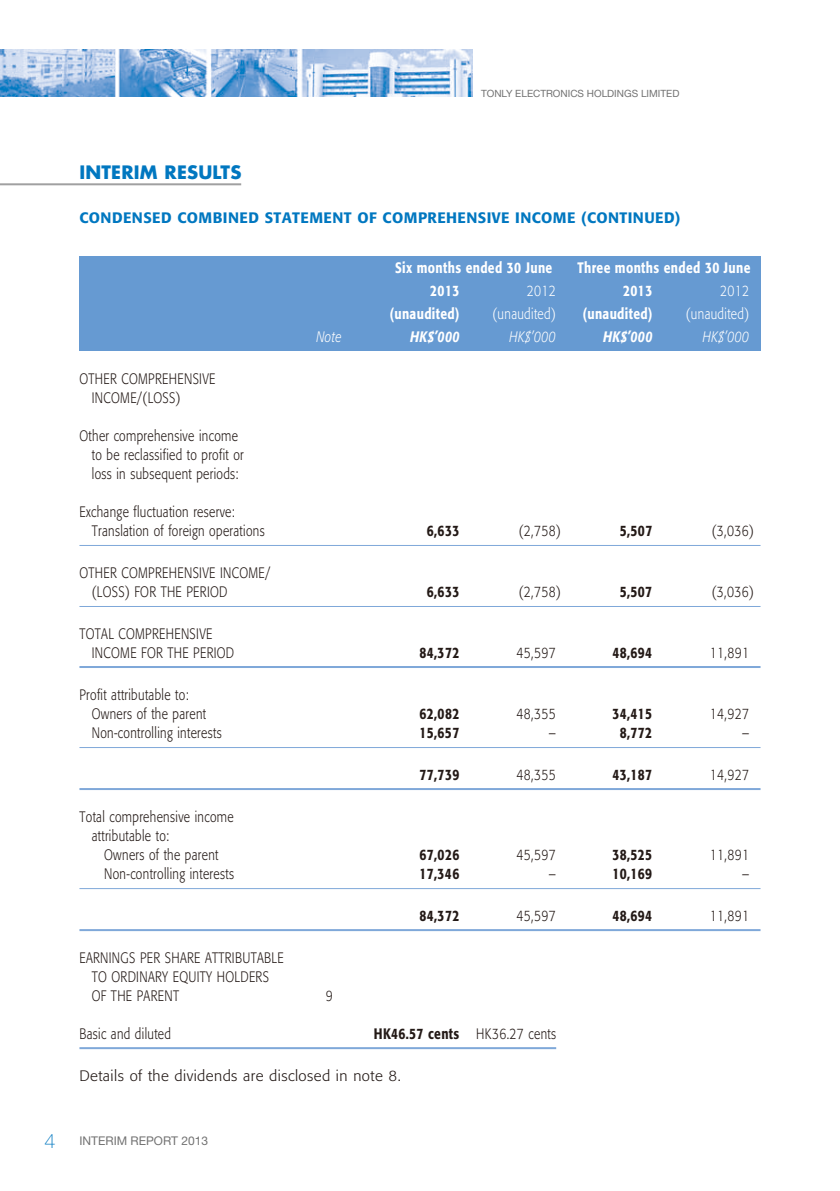
<style>
.page{position:relative;width:840px;height:1191px;background:#fff}
.page>*{position:absolute;margin:0;border:0;box-sizing:border-box;transform-origin:0 0}
.t1{font:700 18px "Futura Std";letter-spacing:.01em;color:#0077c0}
.t2{font:300 15px/19px "Formata";letter-spacing:.03em;color:#231916;scale:.8 1}
.t3{font:500 15px "Formata";letter-spacing:.03em;color:#231916;scale:.8 1}
.t4{font:500 15px "Formata";letter-spacing:.03em;color:#fff;scale:.8 1}
.t5{font:500 15px "Formata";letter-spacing:.03em;color:#0077c0}
.t6{font:300 15px "Formata";letter-spacing:.03em;color:#231916}
.t7{font:300 15px "Formata";letter-spacing:.03em;color:#fff;scale:.8 1}
.t8{font:italic 300 15px "Formata";letter-spacing:.03em;color:#fff;scale:.8 1}
.t9{font:italic 500 15px "Formata";letter-spacing:.03em;color:#fff;scale:.8 1}
.t10{font:12px "Helvetica Neue LT Std";color:#727272}
.t11{font:10px "Helvetica Neue LT Std";color:#727272}
.s1{font-weight:300}
.s2{font-weight:100;font-size:20px;color:#0077c0}
</style>
<div class="page">
<hr style="left:0;top:183px;width:241px;height:2px;background:#a0a0a1">
<img style="left:0;top:49px;width:472px;height:48px">
<div style="left:79px;top:256px;width:681px;height:94px;background:#669ad2"></div>
<hr style="left:79px;top:545px;width:681px;height:1px;background:#7fa8d9">
<hr style="left:79px;top:606px;width:681px;height:1px;background:#7fa8d9">
<hr style="left:79px;top:666px;width:681px;height:2px;background:#7fa8d9">
<hr style="left:79px;top:747px;width:681px;height:1px;background:#7fa8d9">
<hr style="left:79px;top:788px;width:681px;height:2px;background:#7fa8d9">
<hr style="left:79px;top:888px;width:681px;height:1px;background:#7fa8d9">
<hr style="left:79px;top:929px;width:681px;height:2px;background:#7fa8d9">
<hr style="left:79px;top:1047px;width:477px;height:2px;background:#7fa8d9">
<p class="t1" style="left:79px;top:160px;width:163px">INTERIM RESULTS</p>
<p class="t11" style="left:480px;top:87px;width:200px">TONLY ELECTRONICS HOLDINGS LIMITED</p>
<p class="t5" style="left:79px;top:208px;width:602px">CONDENSED COMBINED STATEMENT OF COMPREHENSIVE INCOME (CONTINUED)</p>
<p class="t4" style="left:395px;top:258px;width:198px">Six months ended 30 June</p>
<p class="t4" style="left:577px;top:258px;width:217px">Three months ended 30 June</p>
<p class="t4" style="left:430px;top:281px;width:38px">2013</p>
<p class="t7" style="left:526px;top:282px;width:38px">2012</p>
<p class="t4" style="left:623px;top:281px;width:38px">2013</p>
<p class="t7" style="left:719px;top:282px;width:38px">2012</p>
<p class="t4" style="left:389px;top:304px;width:88px">(unaudited)</p>
<p class="t7" style="left:492px;top:305px;width:81px">(unaudited)</p>
<p class="t4" style="left:582px;top:304px;width:88px">(unaudited)</p>
<p class="t7" style="left:685px;top:305px;width:81px">(unaudited)</p>
<p class="t8" style="left:316px;top:327px;width:33px">Note</p>
<p class="t9" style="left:410px;top:327px;width:63px">HK$’000</p>
<p class="t8" style="left:509px;top:327px;width:59px">HK$’000</p>
<p class="t9" style="left:603px;top:327px;width:63px">HK$’000</p>
<p class="t8" style="left:702px;top:327px;width:59px">HK$’000</p>
<p class="t2" style="left:92px;top:369px;width:156px;text-indent:-12px">OTHER COMPREHENSIVE<br>INCOME/(LOSS)</p>
<p class="t2" style="left:92px;top:426px;width:191px;text-indent:-12px">Other comprehensive income to be reclassified to profit or loss in subsequent periods:</p>
<p class="t2" style="left:92px;top:502px;width:217px;text-indent:-12px">Exchange fluctuation reserve:<br>Translation of foreign operations</p>
<p class="t3" style="left:426px;top:521px;width:42px">6,633</p>
<p class="t2" style="left:518px;top:521px;width:54px">(2,758)</p>
<p class="t3" style="left:619px;top:521px;width:42px">5,507</p>
<p class="t2" style="left:711px;top:521px;width:54px">(3,036)</p>
<p class="t2" style="left:92px;top:563px;width:225px;text-indent:-12px">OTHER COMPREHENSIVE INCOME/ (LOSS) FOR THE PERIOD</p>
<p class="t2" style="left:92px;top:624px;width:179px;text-indent:-12px">TOTAL COMPREHENSIVE<br>INCOME FOR THE PERIOD</p>
<p class="t2" style="left:92px;top:685px;width:144px;text-indent:-12px">Profit attributable to:<br>Owners of the parent</p>
<p class="t3" style="left:426px;top:582px;width:42px">6,633</p>
<p class="t2" style="left:518px;top:582px;width:54px">(2,758)</p>
<p class="t3" style="left:619px;top:582px;width:42px">5,507</p>
<p class="t2" style="left:711px;top:582px;width:54px">(3,036)</p>
<p class="t3" style="left:419px;top:643px;width:51px">84,372</p>
<p class="t2" style="left:516px;top:643px;width:51px">45,597</p>
<p class="t3" style="left:612px;top:643px;width:51px">48,694</p>
<p class="t2" style="left:709px;top:643px;width:51px">11,891</p>
<p class="t3" style="left:419px;top:704px;width:51px">62,082</p>
<p class="t2" style="left:516px;top:704px;width:51px">48,355</p>
<p class="t3" style="left:612px;top:704px;width:51px">34,415</p>
<p class="t2" style="left:709px;top:704px;width:51px">14,927</p>
<p class="t2" style="left:92px;top:723px;width:164px">Non-controlling interests</p>
<p class="t3" style="left:419px;top:723px;width:51px">15,657</p>
<p class="t2" style="left:548px;top:723px;width:10px">–</p>
<p class="t3" style="left:619px;top:723px;width:42px">8,772</p>
<p class="t2" style="left:741px;top:723px;width:10px">–</p>
<p class="t3" style="left:419px;top:765px;width:51px">77,739</p>
<p class="t2" style="left:516px;top:765px;width:51px">48,355</p>
<p class="t3" style="left:612px;top:765px;width:51px">43,187</p>
<p class="t2" style="left:709px;top:765px;width:51px">14,927</p>
<p class="t2" style="left:92px;top:807px;width:179px;text-indent:-12px">Total comprehensive income attributable to:</p>
<p class="t2" style="left:104px;top:845px;width:144px">Owners of the parent</p>
<p class="t3" style="left:419px;top:845px;width:51px">67,026</p>
<p class="t2" style="left:516px;top:845px;width:51px">45,597</p>
<p class="t3" style="left:612px;top:845px;width:51px">38,525</p>
<p class="t2" style="left:709px;top:845px;width:51px">11,891</p>
<p class="t2" style="left:104px;top:864px;width:164px">Non-controlling interests</p>
<p class="t3" style="left:419px;top:864px;width:51px">17,346</p>
<p class="t2" style="left:548px;top:864px;width:10px">–</p>
<p class="t3" style="left:612px;top:864px;width:51px">10,169</p>
<p class="t2" style="left:741px;top:864px;width:10px">–</p>
<p class="t3" style="left:419px;top:906px;width:51px">84,372</p>
<p class="t2" style="left:516px;top:906px;width:51px">45,597</p>
<p class="t3" style="left:612px;top:906px;width:51px">48,694</p>
<p class="t2" style="left:709px;top:906px;width:51px">11,891</p>
<p class="t2" style="left:92px;top:948px;width:241px;text-indent:-12px">EARNINGS PER SHARE ATTRIBUTABLE<br>TO ORDINARY EQUITY HOLDERS<br>OF THE PARENT</p>
<p class="t2" style="left:325px;top:986px;width:10px">9</p>
<p class="t2" style="left:79px;top:1024px;width:116px">Basic and diluted</p>
<p class="t3" style="left:374px;top:1024px;width:229px">HK46.57 cents <span class="s1">HK36.27 cents</span></p>
<p class="t6" style="left:79px;top:1067px;width:323px">Details of the dividends are disclosed in note 8.</p>
<p class="t10" style="left:44px;top:1134px;width:165px"><span class="s2">4</span> INTERIM REPORT 2013</p>
</div>
